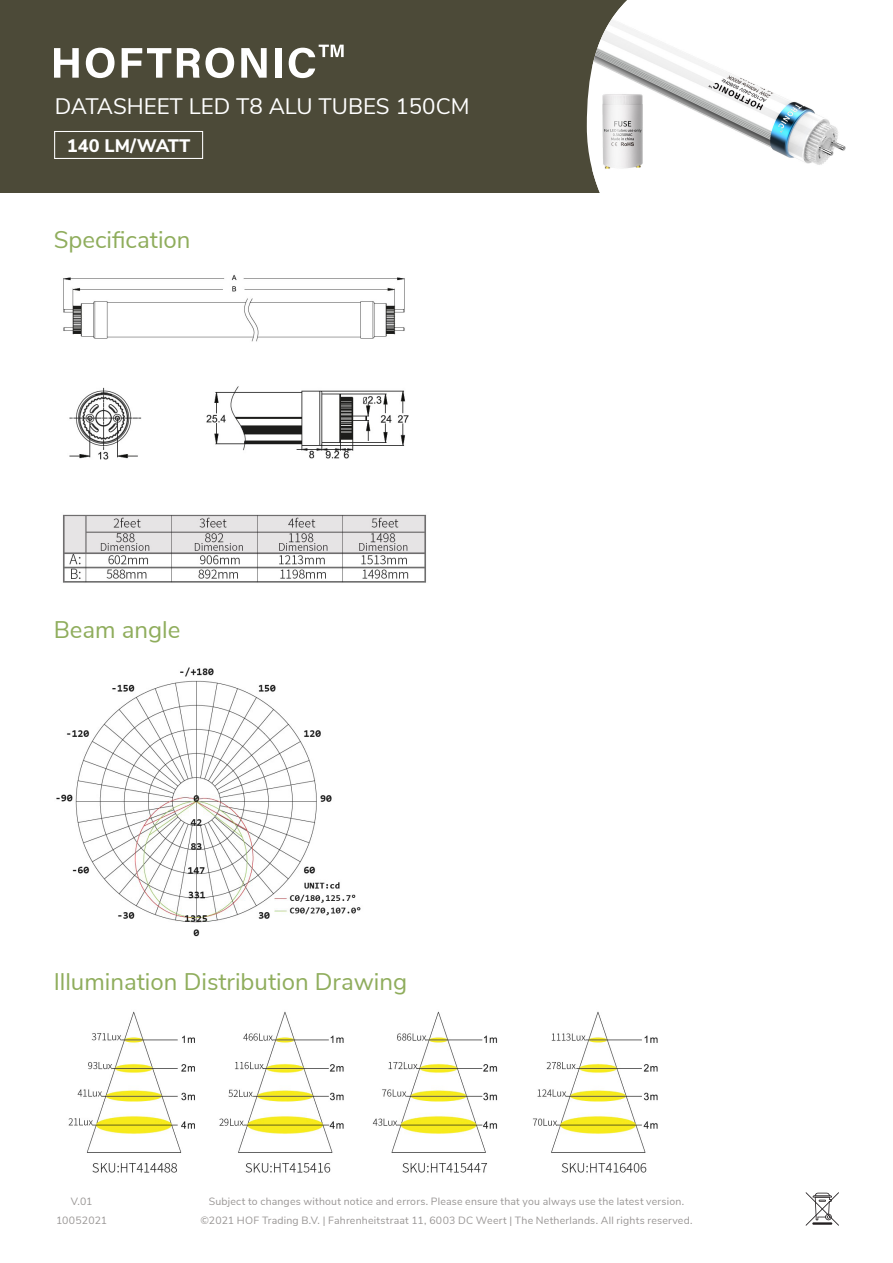
<style>
.page{position:relative;width:893px;height:1263px;background:#fff}
.page>*{position:absolute;margin:0;border:0;box-sizing:border-box;transform-origin:0 0}
.t1{font:24px "Nunito Sans";color:#8fad5c}
.t2{font:22.35px "Nunito Sans";color:#fff}
.t3{font:800 18.15px "Nunito Sans";color:#fff}
.t4{font:10.5px/19.5px "Nunito Sans";letter-spacing:.02em;color:#999695;text-align:center}
</style>
<div class="page">
<svg style="left:806px;top:1192px;width:33px;height:33px"></svg>
<hr style="left:812px;top:1222px;width:20px;height:3px;background:#231f20">
<img style="left:63px;top:275px;width:363px;height:308px">
<img style="left:56px;top:667px;width:305px;height:270px">
<img style="left:68px;top:1011px;width:590px;height:162px">
<div style="left:0;top:0;width:839px;height:192px;background:#4c4a38"></div>
<svg style="left:587px;top:68px;width:5px;height:125px"></svg>
<img style="left:592px;top:0;width:254px;height:193px">
<svg style="left:54px;top:48px;width:25px;height:30px"></svg>
<svg style="left:86px;top:48px;width:29px;height:30px"></svg>
<svg style="left:122px;top:48px;width:49px;height:30px"></svg>
<svg style="left:177px;top:48px;width:57px;height:30px"></svg>
<svg style="left:241px;top:48px;width:26px;height:30px"></svg>
<div style="left:275px;top:48px;width:7px;height:30px;background:#fff"></div>
<svg style="left:289px;top:45px;width:55px;height:33px"></svg>
<div style="left:54px;top:131px;width:149px;height:28px;border:1px solid #fff"></div>
<p class="t2" style="left:55px;top:90px;width:416px">DATASHEET LED T8 ALU TUBES 150CM</p>
<p class="t3" style="left:67px;top:132px;width:125px">140 LM/WATT</p>
<p class="t1" style="left:54px;top:222px;width:138px">Specification</p>
<p class="t1" style="left:54px;top:612px;width:128px">Beam angle</p>
<p class="t1" style="left:54px;top:964px;width:355px">Illumination Distribution Drawing</p>
<p class="t4" style="left:56px;top:1190px;width:53px">V.01<br>10052021</p>
<p class="t4" style="left:200px;top:1190px;width:493px">Subject to changes without notice and errors. Please ensure that you always use the latest version. ©2021 HOF Trading B.V. | Fahrenheitstraat 11, 6003 DC Weert | The Netherlands. All rights reserved.</p>
</div>
